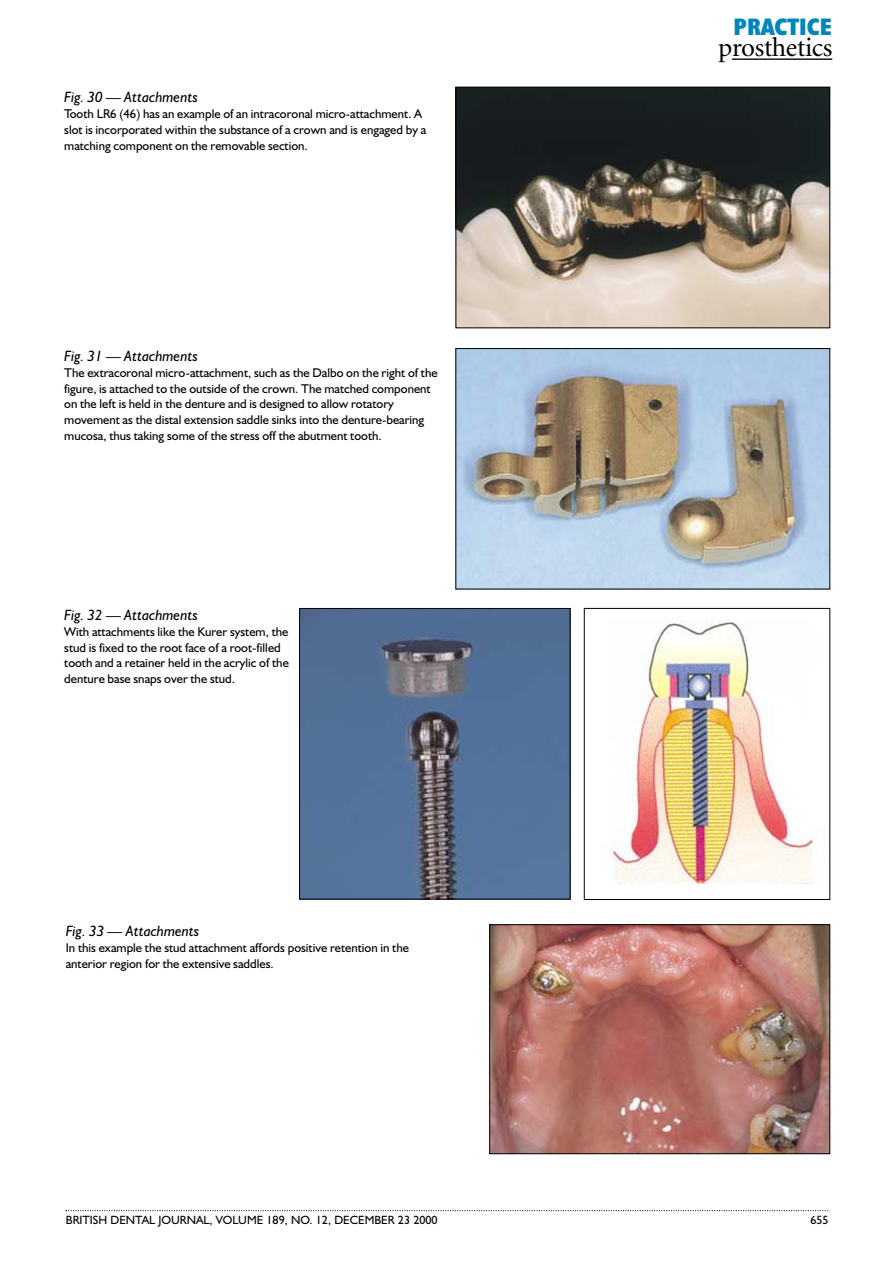
<style>
.page{position:relative;width:893px;height:1262px;background:#fff}
.page>*{position:absolute;margin:0;border:0;box-sizing:border-box;transform-origin:0 0}
.t1{font:27px "Minion";letter-spacing:-.015em;color:#000}
.t2{font:700 condensed 24px "Humanist 521 BT Xtra";color:#0086bd}
.t3{font:italic 15px "Humanist 521 BT";color:#000}
.t4{font:12.75px/15.8px "Humanist 521 BT";color:#000}
.t5{font:12px "Humanist 521 BT";color:#000}
</style>
<div class="page">
<svg style="left:66px;top:1210px;width:762px;height:1px"></svg>
<svg style="left:732px;top:58px;width:9px;height:2px"></svg>
<hr style="left:741px;top:58px;width:56px;height:2px;background:#000">
<svg style="left:797px;top:58px;width:8px;height:2px"></svg>
<hr style="left:805px;top:58px;width:27px;height:2px;background:#000">
<img style="left:491px;top:926px;width:337px;height:225px">
<div style="left:489px;top:924px;width:341px;height:229px;border:1px solid #000"></div>
<img style="left:301px;top:610px;width:267px;height:287px">
<div style="left:299px;top:608px;width:271px;height:291px;border:1px solid #000"></div>
<img style="left:611px;top:619px;width:203px;height:264px">
<div style="left:584px;top:608px;width:246px;height:291px;border:1px solid #000"></div>
<img style="left:457px;top:89px;width:371px;height:237px">
<div style="left:455px;top:87px;width:375px;height:241px;border:1px solid #000"></div>
<img style="left:457px;top:350px;width:371px;height:237px">
<div style="left:455px;top:348px;width:375px;height:241px;border:1px solid #000"></div>
<p class="t3" style="left:64px;top:92px;width:135px">Fig. 30 — Attachments</p>
<p class="t4" style="left:64px;top:107px;width:363px">Tooth LR6 (46) has an example of an intracoronal micro-attachment. A slot is incorporated within the substance of a crown and is engaged by a matching component on the removable section.</p>
<p class="t3" style="left:64px;top:351px;width:135px">Fig. 31 — Attachments</p>
<p class="t4" style="left:64px;top:366px;width:375px">The extracoronal micro-attachment, such as the Dalbo on the right of the figure, is attached to the outside of the crown. The matched component on the left is held in the denture and is designed to allow rotatory movement as the distal extension saddle sinks into the denture-bearing mucosa, thus taking some of the stress off the abutment tooth.</p>
<p class="t3" style="left:64px;top:609px;width:135px">Fig. 32 — Attachments</p>
<p class="t4" style="left:64px;top:625px;width:226px">With attachments like the Kurer system, the stud is fixed to the root face of a root-filled tooth and a retainer held in the acrylic of the denture base snaps over the stud.</p>
<p class="t3" style="left:66px;top:926px;width:135px">Fig. 33 — Attachments</p>
<p class="t4" style="left:66px;top:941px;width:345px">In this example the stud attachment affords positive retention in the anterior region for the extensive saddles.</p>
<h2 class="t2" style="left:733px;top:19px;width:100px">PRACTICE</h2>
<h1 class="t1" style="left:718px;top:37px;width:116px">prosthetics</h1>
<p class="t5" style="left:66px;top:1215px;width:373px">BRITISH DENTAL JOURNAL, VOLUME 189, NO. 12, DECEMBER 23 2000</p>
<p class="t5" style="left:810px;top:1215px;width:20px">655</p>
</div>
